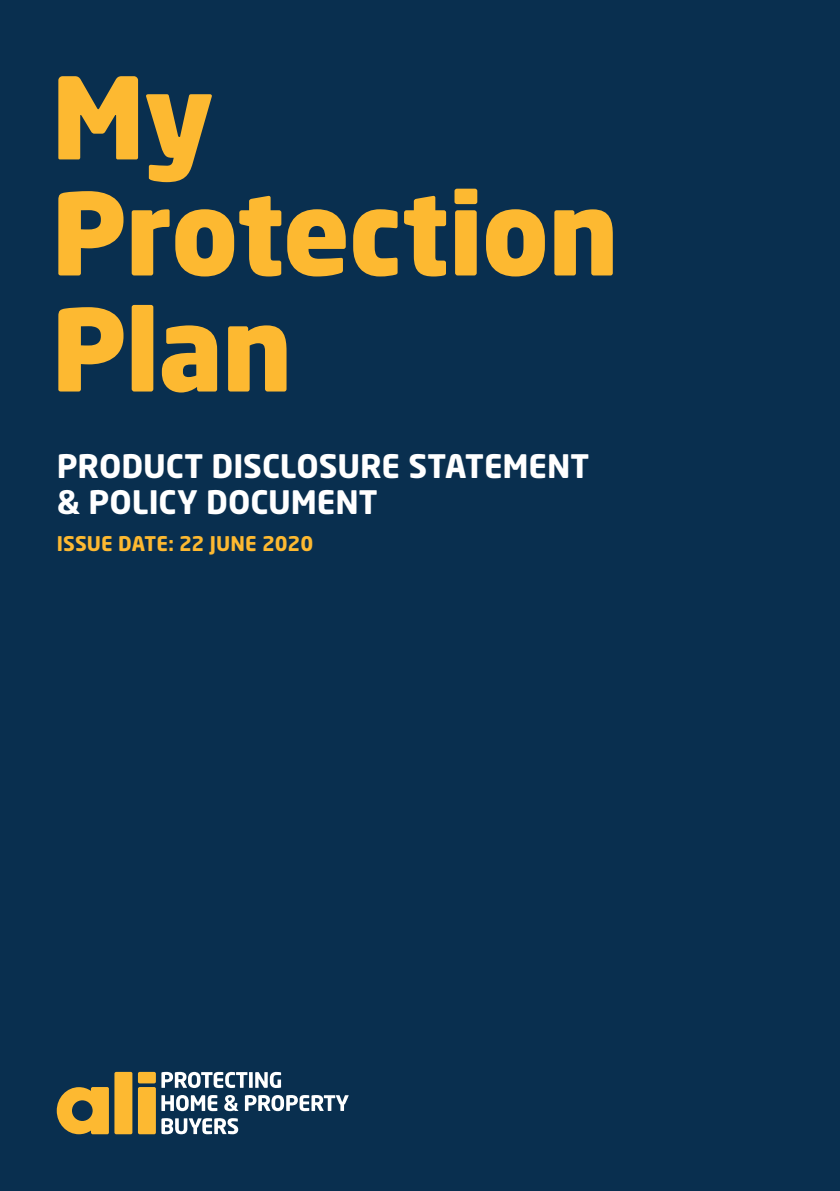
<style>
.page{position:relative;width:840px;height:1191px;background:#fff}
.page>*{position:absolute;margin:0;border:0;box-sizing:border-box;transform-origin:0 0}
.t1{font:900 112px/116px "Neo Sans Std";letter-spacing:-.015em;color:#fdb931}
.t2{font:700 32px/36px "Neo Sans Std";color:#fff}
.t3{font:700 20px "Neo Sans Std";letter-spacing:.005em;color:#fdb931}
</style>
<div class="page">
<div style="left:0;top:0;width:839px;height:1191px;background:#092f4f"></div>
<div style="left:114px;top:1071px;width:18px;height:63px;background:#fdb931;border-radius:2px"></div>
<div style="left:138px;top:1071px;width:18px;height:12px;background:#fdb931;border-radius:2px"></div>
<div style="left:138px;top:1087px;width:18px;height:47px;background:#fdb931;border-radius:2px"></div>
<svg style="left:57px;top:1087px;width:52px;height:47px"></svg>
<svg style="left:161px;top:1071px;width:86px;height:17px"></svg>
<hr style="left:249px;top:1072px;width:3px;height:15px;background:#fff">
<svg style="left:255px;top:1071px;width:26px;height:17px"></svg>
<svg style="left:161px;top:1095px;width:56px;height:16px"></svg>
<svg style="left:224px;top:1095px;width:14px;height:16px"></svg>
<svg style="left:245px;top:1095px;width:103px;height:16px"></svg>
<svg style="left:161px;top:1118px;width:77px;height:16px"></svg>
<p class="t1" style="left:51px;top:56px;width:569px">My<br>Protection<br>Plan</p>
<p class="t2" style="left:57px;top:447px;width:534px">PRODUCT DISCLOSURE STATEMENT &amp; POLICY DOCUMENT</p>
<p class="t3" style="left:57px;top:531px;width:258px">ISSUE DATE: 22 JUNE 2020</p>
</div>
